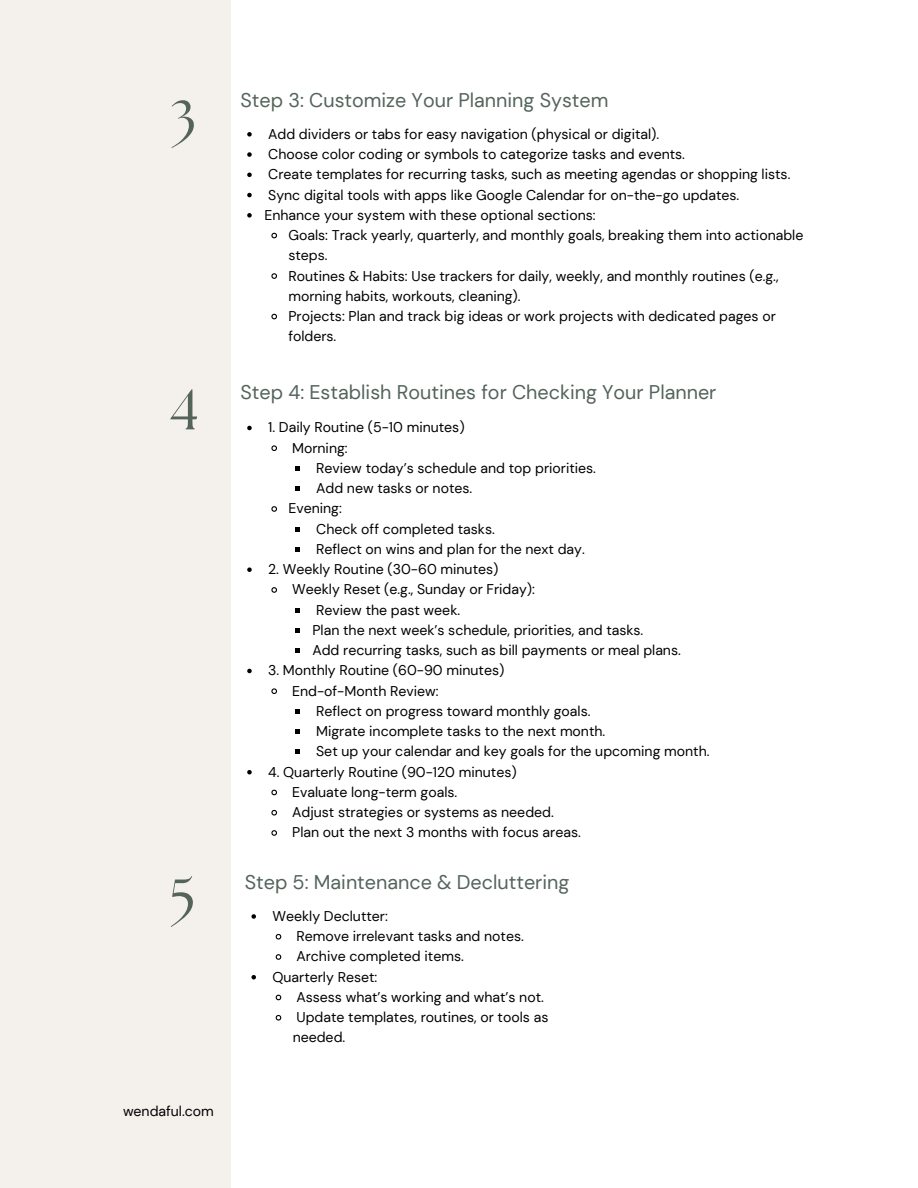
<style>
.page{position:relative;width:918px;height:1188px;background:#fff}
.page>*{position:absolute;margin:0;border:0;box-sizing:border-box;transform-origin:0 0}
.t1{font:56.4px "The Seasons";color:#54645b}
.t2{font:19.8px "DM Sans";color:#54645b}
.t3{font:14.1px/20.2px "DM Sans";color:#000001}
</style>
<div class="page">
<div style="left:0;top:0;width:231px;height:1188px;background:#f4f0ec"></div>
<svg style="left:247px;top:132px;width:5px;height:5px"></svg>
<svg style="left:247px;top:152px;width:5px;height:5px"></svg>
<svg style="left:247px;top:173px;width:5px;height:4px"></svg>
<svg style="left:247px;top:193px;width:5px;height:4px"></svg>
<svg style="left:247px;top:213px;width:5px;height:5px"></svg>
<svg style="left:271px;top:232px;width:6px;height:7px"></svg>
<svg style="left:271px;top:273px;width:6px;height:6px"></svg>
<svg style="left:271px;top:313px;width:6px;height:7px"></svg>
<svg style="left:247px;top:426px;width:5px;height:4px"></svg>
<svg style="left:271px;top:445px;width:6px;height:6px"></svg>
<svg style="left:296px;top:466px;width:4px;height:5px"></svg>
<svg style="left:296px;top:486px;width:4px;height:5px"></svg>
<svg style="left:271px;top:506px;width:6px;height:6px"></svg>
<svg style="left:296px;top:527px;width:4px;height:4px"></svg>
<svg style="left:296px;top:547px;width:4px;height:5px"></svg>
<svg style="left:247px;top:567px;width:5px;height:5px"></svg>
<svg style="left:271px;top:587px;width:6px;height:6px"></svg>
<svg style="left:296px;top:608px;width:4px;height:4px"></svg>
<svg style="left:296px;top:628px;width:4px;height:5px"></svg>
<svg style="left:296px;top:648px;width:4px;height:5px"></svg>
<svg style="left:247px;top:669px;width:5px;height:4px"></svg>
<svg style="left:271px;top:688px;width:6px;height:6px"></svg>
<svg style="left:296px;top:709px;width:4px;height:5px"></svg>
<svg style="left:296px;top:729px;width:4px;height:5px"></svg>
<svg style="left:296px;top:750px;width:4px;height:4px"></svg>
<svg style="left:247px;top:770px;width:5px;height:4px"></svg>
<svg style="left:271px;top:789px;width:6px;height:7px"></svg>
<svg style="left:271px;top:809px;width:6px;height:7px"></svg>
<svg style="left:271px;top:830px;width:6px;height:6px"></svg>
<svg style="left:251px;top:914px;width:5px;height:5px"></svg>
<svg style="left:275px;top:933px;width:7px;height:7px"></svg>
<svg style="left:275px;top:954px;width:7px;height:6px"></svg>
<svg style="left:251px;top:975px;width:5px;height:4px"></svg>
<svg style="left:275px;top:994px;width:7px;height:7px"></svg>
<svg style="left:275px;top:1014px;width:7px;height:7px"></svg>
<p class="t1" style="left:170px;top:95px;width:28px">3</p>
<p class="t2" style="left:240px;top:87px;width:370px">Step 3: Customize Your Planning System</p>
<p class="t3" style="left:268px;top:124px;width:393px">Add dividers or tabs for easy navigation (physical or digital).</p>
<p class="t3" style="left:268px;top:144px;width:418px">Choose color coding or symbols to categorize tasks and events.</p>
<p class="t3" style="left:268px;top:164px;width:524px">Create templates for recurring tasks, such as meeting agendas or shopping lists.</p>
<p class="t3" style="left:268px;top:185px;width:473px">Sync digital tools with apps like Google Calendar for on-the-go updates.</p>
<p class="t3" style="left:264px;top:205px;width:333px">Enhance your system with these optional sections:</p>
<p class="t3" style="left:288px;top:225px;width:516px">Goals: Track yearly, quarterly, and monthly goals, breaking them into actionable steps.</p>
<p class="t3" style="left:288px;top:266px;width:492px">Routines &amp; Habits: Use trackers for daily, weekly, and monthly routines (e.g., morning habits, workouts, cleaning).</p>
<p class="t3" style="left:288px;top:306px;width:489px">Projects: Plan and track big ideas or work projects with dedicated pages or folders.</p>
<p class="t1" style="left:170px;top:384px;width:30px">4</p>
<p class="t2" style="left:240px;top:380px;width:478px">Step 4: Establish Routines for Checking Your Planner</p>
<p class="t3" style="left:268px;top:418px;width:198px">1. Daily Routine (5-10 minutes)</p>
<p class="t3" style="left:292px;top:438px;width:57px">Morning:</p>
<p class="t3" style="left:316px;top:458px;width:281px">Review today’s schedule and top priorities.</p>
<p class="t3" style="left:316px;top:478px;width:158px">Add new tasks or notes.</p>
<p class="t3" style="left:288px;top:499px;width:55px">Evening:</p>
<p class="t3" style="left:316px;top:519px;width:180px">Check off completed tasks.</p>
<p class="t3" style="left:316px;top:539px;width:270px">Reflect on wins and plan for the next day.</p>
<p class="t3" style="left:268px;top:559px;width:232px">2. Weekly Routine (30-60 minutes)</p>
<p class="t3" style="left:292px;top:580px;width:244px">Weekly Reset (e.g., Sunday or Friday):</p>
<p class="t3" style="left:316px;top:600px;width:146px">Review the past week.</p>
<p class="t3" style="left:312px;top:620px;width:332px">Plan the next week’s schedule, priorities, and tasks.</p>
<p class="t3" style="left:312px;top:640px;width:370px">Add recurring tasks, such as bill payments or meal plans.</p>
<p class="t3" style="left:268px;top:661px;width:238px">3. Monthly Routine (60-90 minutes)</p>
<p class="t3" style="left:292px;top:681px;width:148px">End-of-Month Review:</p>
<p class="t3" style="left:316px;top:701px;width:276px">Reflect on progress toward monthly goals.</p>
<p class="t3" style="left:316px;top:721px;width:291px">Migrate incomplete tasks to the next month.</p>
<p class="t3" style="left:316px;top:742px;width:395px">Set up your calendar and key goals for the upcoming month.</p>
<p class="t3" style="left:268px;top:762px;width:250px">4. Quarterly Routine (90-120 minutes)</p>
<p class="t3" style="left:292px;top:782px;width:167px">Evaluate long-term goals.</p>
<p class="t3" style="left:292px;top:802px;width:263px">Adjust strategies or systems as needed.</p>
<p class="t3" style="left:292px;top:823px;width:290px">Plan out the next 3 months with focus areas.</p>
<p class="t1" style="left:170px;top:874px;width:28px">5</p>
<p class="t3" style="left:123px;top:1101px;width:92px">wendaful.com</p>
<p class="t2" style="left:245px;top:869px;width:326px">Step 5: Maintenance &amp; Decluttering</p>
<p class="t3" style="left:272px;top:906px;width:117px">Weekly Declutter:</p>
<p class="t3" style="left:296px;top:926px;width:229px">Remove irrelevant tasks and notes.</p>
<p class="t3" style="left:296px;top:947px;width:169px">Archive completed items.</p>
<p class="t3" style="left:272px;top:967px;width:106px">Quarterly Reset:</p>
<p class="t3" style="left:296px;top:987px;width:249px">Assess what’s working and what’s not.</p>
<p class="t3" style="left:293px;top:1007px;width:257px">Update templates, routines, or tools as needed.</p>
</div>
